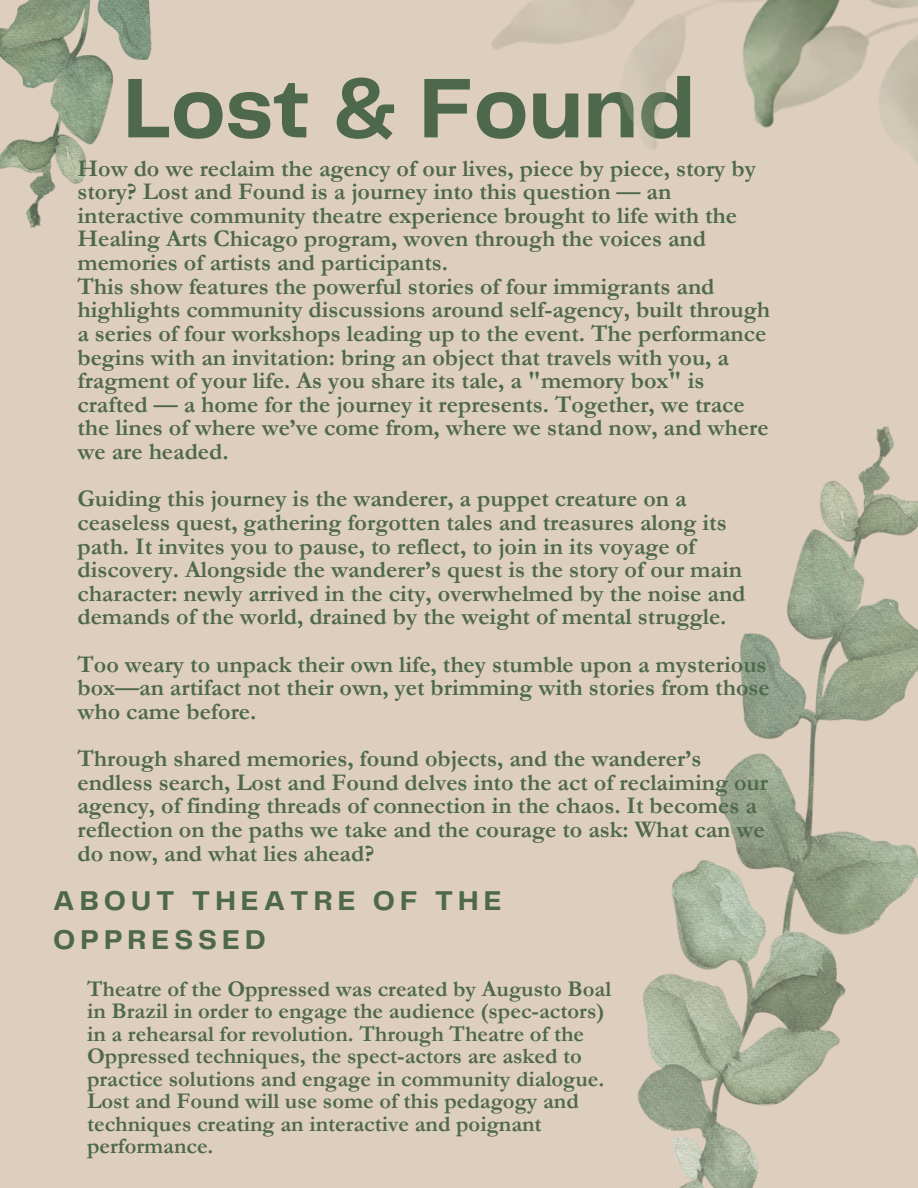
<style>
.page{position:relative;width:918px;height:1188px;background:#decebe}
.page>*{position:absolute;margin:0;border:0;box-sizing:border-box;transform-origin:0 0}
.t1{font:700 87.75px "Telegraf";color:#4e684b}
.t2{font:700 28.2px/39.2px "Telegraf";letter-spacing:.18em;color:#4e684b}
.t3{font:700 24px/23.7px "Garamond";color:#4e684b}
.t4{font:700 22.5px/22.5px "Garamond";color:#4e684b}
</style>
<div class="page">
<img style="left:637px;top:426px;width:281px;height:762px">
<img style="left:0;top:0;width:152px;height:228px">
<img style="left:492px;top:0;width:426px;height:163px">
<p class="t1" style="left:123px;top:71px;width:573px">Lost &amp; Found</p>
<h1 class="t3" style="left:77px;top:157px;width:680px">How do we reclaim the agency of our lives, piece by piece, story by story? Lost and Found is a journey into this question — an interactive community theatre experience brought to life with the Healing Arts Chicago program, woven through the voices and memories of artists and participants.</h1>
<p class="t3" style="left:77px;top:275px;width:694px">This show features the powerful stories of four immigrants and highlights community discussions around self-agency, built through a series of four workshops leading up to the event. The performance begins with an invitation: bring an object that travels with you, a fragment of your life. As you share its tale, a "memory box" is crafted — a home for the journey it represents. Together, we trace the lines of where we’ve come from, where we stand now, and where we are headed.</p>
<p class="t3" style="left:77px;top:487px;width:670px">Guiding this journey is the wanderer, a puppet creature on a ceaseless quest, gathering forgotten tales and treasures along its path. It invites you to pause, to reflect, to join in its voyage of discovery. Alongside the wanderer’s quest is the story of our main character: newly arrived in the city, overwhelmed by the noise and demands of the world, drained by the weight of mental struggle.</p>
<p class="t3" style="left:77px;top:653px;width:694px">Too weary to unpack their own life, they stumble upon a mysterious box—an artifact not their own, yet brimming with stories from those who came before.</p>
<p class="t3" style="left:77px;top:747px;width:692px">Through shared memories, found objects, and the wanderer’s endless search, Lost and Found delves into the act of reclaiming our agency, of finding threads of connection in the chaos. It becomes a reflection on the paths we take and the courage to ask: What can we do now, and what lies ahead?</p>
<p class="t2" style="left:53px;top:882px;width:450px">ABOUT THEATRE OF THE<br>OPPRESSED</p>
<p class="t4" style="left:87px;top:978px;width:526px">Theatre of the Oppressed was created by Augusto Boal in Brazil in order to engage the audience (spec-actors) in a rehearsal for revolution. Through Theatre of the Oppressed techniques, the spect-actors are asked to practice solutions and engage in community dialogue.<br>Lost and Found will use some of this pedagogy and techniques creating an interactive and poignant performance.</p>
</div>
